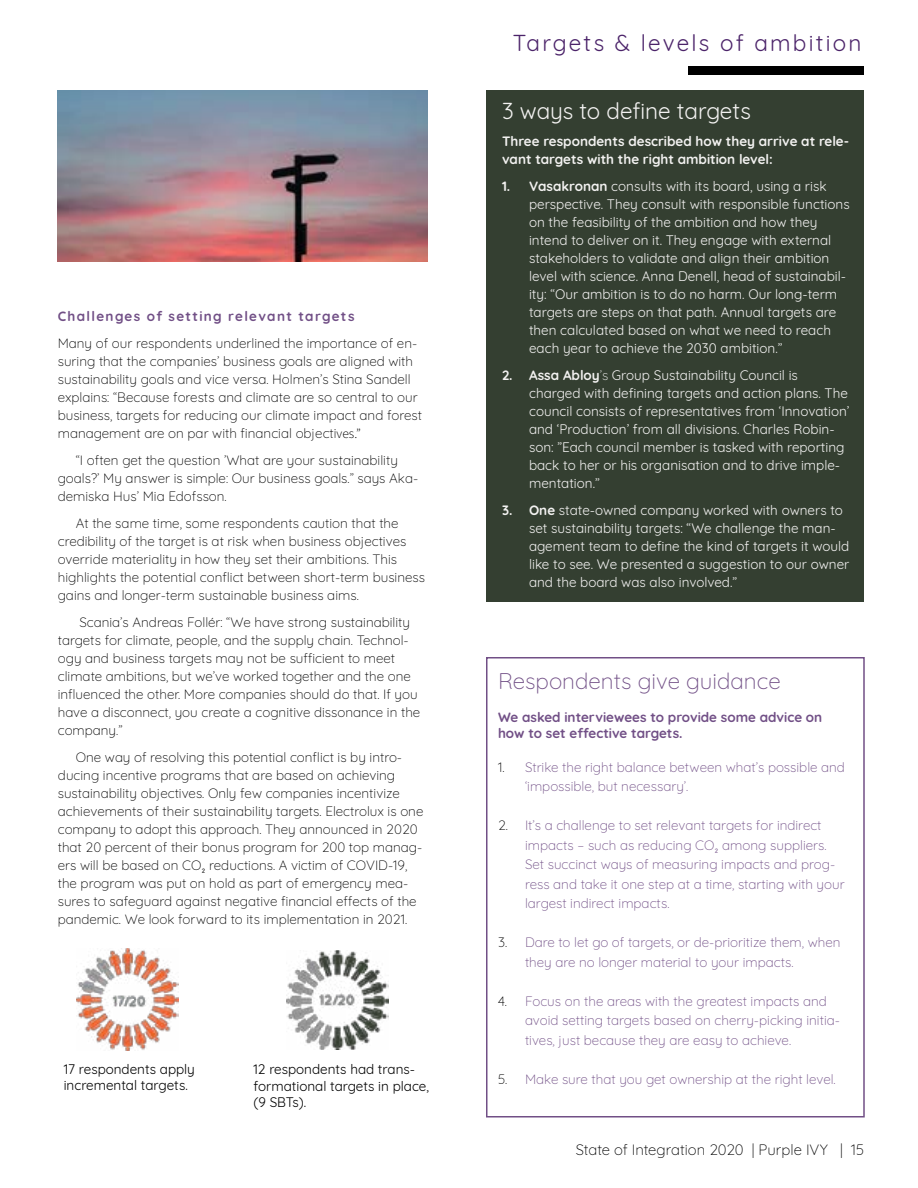
<style>
.page{position:relative;width:918px;height:1188px;background:#fff}
.page>*{position:absolute;margin:0;border:0;box-sizing:border-box;transform-origin:0 0}
.t1{font:22.5px "Quicksand";letter-spacing:.1em;color:#4b2369}
.t2{font:300 22.5px "Quicksand";color:#714f86}
.t3{font:22.5px "Quicksand";color:#f3f2f1}
.t4{font:300 15px "Quicksand";color:#000}
.t5{font:300 13.5px/18px "Quicksand";color:#000}
.t6{font:13.5px/18px "Quicksand";color:#f3f2f1}
.t7{font:300 13.5px/19.5px "Quicksand";color:#714f86}
.t8{font:13.5px/16.5px "Quicksand";color:#000}
.t9{font:700 13.5px/18px "Quicksand";color:#f3f2f1}
.t10{font:700 13.5px/16.2px "Quicksand";color:#714f86}
.t11{font:700 13.5px "Quicksand";letter-spacing:.1em;color:#714f86}
.s1{font-family:"Source Sans Pro"}
.s2{font-weight:700}
.s3{font-weight:300}
.s4{color:#000}
</style>
<div class="page">
<div style="left:487px;top:91px;width:377px;height:511px;background:#343f31"></div>
<img style="left:77px;top:948px;width:102px;height:103px">
<div style="left:486px;top:657px;width:379px;height:461px;border:2px solid #714f86"></div>
<img style="left:57px;top:91px;width:371px;height:171px">
<img style="left:287px;top:951px;width:102px;height:99px">
<div style="left:688px;top:66px;width:176px;height:9px;background:#000"></div>
<p class="t11" style="left:58px;top:305px;width:298px">Challenges of setting relevant targets</p>
<p class="t5" style="left:58px;top:333px;width:366px">Many of our respondents underlined the importance of en&shy;suring that the companies’ business goals are aligned with sustainability goals and vice versa. Holmen’s Stina Sandell explains: “Because forests and climate are so central to our business, targets for reducing our climate impact and forest management are on par with financial objecti<span class="s1">ves.”</span></p>
<p class="t5" style="left:58px;top:450px;width:362px;text-indent:18px">“I often get the question ’What are your sustainability goals?’ My answer is simple: Our business goals.” says Aka&shy;demiska Hus’ Mia Edofsson.</p>
<p class="t5" style="left:58px;top:513px;width:369px;text-indent:18px">At the same time, some respondents caution that the credibility of the target is at risk when business objectives override materiality in how they set their ambitions. This highlights the potential conflict between short-term business gains and longer-term sustainable business aims.</p>
<p class="t5" style="left:58px;top:612px;width:364px;text-indent:22px">Scania’s Andreas Follér: “We have strong sustainability targets for climate, people, and the supply chain. Technol&shy;ogy and business targets may not be sufficient to meet climate ambitions, but we’ve worked together and the one influenced the other. More companies should do that. If you have a disconnect, you create a cognitive dissonance in the company.”</p>
<p class="t5" style="left:58px;top:747px;width:367px;text-indent:18px">One way of resolving this potential conflict is by intro&shy;ducing incentive programs that are based on achieving sustainability objectives. Only few companies incentivize achievements of their sustainability targets. Electrolux is one company to adopt this approach. They announced in 2020 that 20 percent of their bonus program for 200 top manag&shy;ers will be based on CO₂ reductions. A victim of COVID-19, the program was put on hold as part of emergency mea&shy;sures to safeguard against negative financial effects of the pandemic. We look forward to its implementation in 2021.</p>
<p class="t8" style="left:64px;top:1059px;width:133px">17 respondents apply incremental targets.</p>
<p class="t8" style="left:254px;top:1060px;width:177px">12 respondents had trans&shy;formational targets in place, (9 SBTs).</p>
<h1 class="t1" style="left:513px;top:26px;width:350px">Targets &amp; levels of ambition</h1>
<h1 class="t3" style="left:502px;top:93px;width:251px">3 ways to define targets</h1>
<p class="t9" style="left:502px;top:131px;width:349px">Three respondents described how they arrive at rele&shy;vant targets with the right ambition level:</p>
<p class="t6" style="left:529px;top:176px;width:322px;text-indent:-27px"><span class="s2">1. Vasakronan</span> consults with its board, using a risk perspective. They consult with responsible functions on the feasibility of the ambition and how they intend to deliver on it. They engage with external stakeholders to validate and align their ambition level with science. Anna Denell, head of sustainabil&shy;ity: “Our ambition is to do no harm. Our long-term targets are steps on that path. Annual targets are then calculated based on what we need to reach each year to achieve the 2030 ambition.”</p>
<p class="t6" style="left:529px;top:365px;width:322px;text-indent:-27px"><span class="s2">2. Assa Abloy</span><span class="s3">’s</span> Group Sustainability Council is charged with defining targets and action plans. The council consists of representatives from ‘Innovation’ and ‘Production’ from all divisions. Charles Robin&shy;son: ”Each council member is tasked with reporting back to her or his organisation and to drive imple&shy;mentation.”</p>
<p class="t6" style="left:529px;top:500px;width:322px;text-indent:-27px"><span class="s2">3. One</span> state-owned company worked with owners to set sustainability targets: “We challenge the man&shy;agement team to define the kind of targets it would like to see. We presented a suggestion to our owner and the board was also involved.”</p>
<h1 class="t2" style="left:498px;top:664px;width:284px">Respondents give guidance</h1>
<p class="t10" style="left:498px;top:708px;width:326px">We asked interviewees to provide some advice on how to set effective targets.</p>
<p class="t7" style="left:525px;top:756px;width:321px;text-indent:-27px"><span class="s4">1.</span> Strike the right balance between what’s possible and ‘impossible, but necessary’.</p>
<p class="t7" style="left:525px;top:814px;width:321px;text-indent:-27px"><span class="s4">2.</span> It’s a challenge to set relevant targets for indirect impacts – such as reducing CO₂ among suppliers.<br>Set succinct ways of measuring impacts and prog&shy;ress and take it one step at a time, starting with your largest indirect impacts.</p>
<p class="t7" style="left:525px;top:931px;width:317px;text-indent:-27px"><span class="s4">3.</span> Dare to let go of targets, or de-prioritize them, when they are no longer material to your impacts.</p>
<p class="t7" style="left:525px;top:990px;width:317px;text-indent:-27px"><span class="s4">4.</span> Focus on the areas with the greatest impacts and avoid setting targets based on cherry-picking initia&shy;tives, just because they are easy to achieve.</p>
<p class="t7" style="left:498px;top:1068px;width:339px"><span class="s4">5.</span> Make sure that you get ownership at the right level.</p>
<p class="t4" style="left:576px;top:1138px;width:290px">State of Integration 2020 | Purple IVY | 15</p>
</div>
